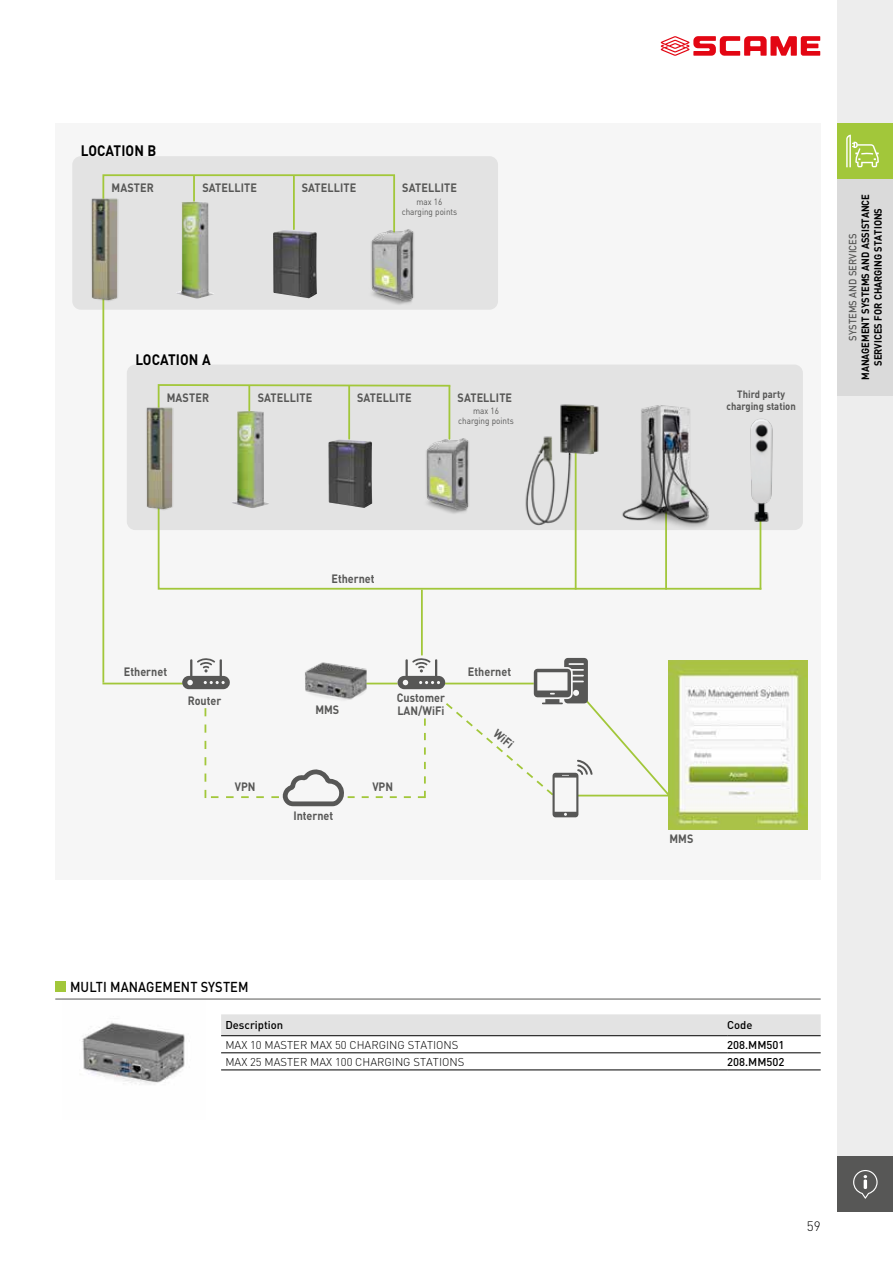
<style>
.page{position:relative;width:893px;height:1263px;background:#fff}
.page>*{position:absolute;margin:0;border:0;box-sizing:border-box;transform-origin:0 0}
.t1{font:700 15px "DIN Pro";letter-spacing:.01em;color:#000;scale:.9 1}
.t2{font:500 14.25px "DIN Pro";letter-spacing:.01em;color:#000;scale:.9 1}
.t3{font:300 13.5px "DIN Pro";color:#000}
.t4{font:700 12px/13.5px "DIN Pro";color:#575756;scale:.9 1}
.t5{font:300 11.25px "DIN Pro";color:#000}
.t6{font:500 11.25px "DIN Pro";color:#000}
.t7{font:700 10.5px/12.6px "DIN Pro";color:#000;text-align:center;scale:.9 1}
.t8{font:700 10.5px/12px "DIN Pro";color:#575756;text-align:center;scale:.9 1}
.t9{font:500 10.5px "DIN Pro";color:#575756;scale:.9 1}
.t10{font:9px/10.5px "DIN Pro";color:#575756;text-align:center;scale:.9 1}
</style>
<div class="page">
<svg style="left:661px;top:36px;width:159px;height:20px"></svg>
<div style="left:838px;top:0;width:55px;height:1212px;background:#ededed"></div>
<div style="left:838px;top:1157px;width:55px;height:55px;background:#575756"></div>
<svg style="left:853px;top:1170px;width:25px;height:29px"></svg>
<div style="left:838px;top:179px;width:55px;height:216px;background:#dadada"></div>
<div style="left:838px;top:123px;width:55px;height:56px;background:#a2c73a"></div>
<svg style="left:846px;top:135px;width:33px;height:32px"></svg>
<img style="left:63px;top:998px;width:142px;height:87px">
<hr style="left:55px;top:999px;width:766px;height:1px;background:#575756">
<div style="left:55px;top:981px;width:11px;height:11px;background:#a2c73a"></div>
<div style="left:221px;top:1014px;width:600px;height:21px;background:#e3e3e3"></div>
<hr style="left:727px;top:1035px;width:94px;height:1px;background:#000">
<hr style="left:727px;top:1052px;width:94px;height:1px;background:#000">
<hr style="left:727px;top:1070px;width:94px;height:1px;background:#000">
<hr style="left:221px;top:1035px;width:506px;height:1px;background:#000">
<hr style="left:221px;top:1052px;width:506px;height:1px;background:#000">
<hr style="left:221px;top:1070px;width:506px;height:1px;background:#000">
<div style="left:55px;top:123px;width:766px;height:757px;background:#f6f6f6"></div>
<div style="left:72px;top:156px;width:426px;height:154px;background:#e3e3e3;border-radius:9px"></div>
<div style="left:127px;top:365px;width:676px;height:165px;background:#e3e3e3;border-radius:9px"></div>
<hr style="left:421px;top:590px;width:2px;height:65px;background:#a2c73a">
<svg style="left:102px;top:174px;width:293px;height:510px"></svg>
<svg style="left:157px;top:383px;width:605px;height:207px"></svg>
<hr style="left:248px;top:386px;width:2px;height:25px;background:#a2c73a">
<hr style="left:348px;top:386px;width:2px;height:53px;background:#a2c73a">
<hr style="left:448px;top:386px;width:2px;height:53px;background:#a2c73a">
<img style="left:123px;top:396px;width:71px;height:123px">
<img style="left:517px;top:399px;width:88px;height:140px">
<img style="left:668px;top:660px;width:139px;height:169px">
<svg style="left:182px;top:658px;width:489px;height:159px"></svg>
<img style="left:612px;top:399px;width:104px;height:131px">
<img style="left:176px;top:201px;width:38px;height:97px">
<img style="left:273px;top:230px;width:44px;height:68px">
<hr style="left:193px;top:176px;width:2px;height:25px;background:#a2c73a">
<hr style="left:293px;top:176px;width:2px;height:53px;background:#a2c73a">
<hr style="left:393px;top:176px;width:2px;height:70px;background:#a2c73a">
<img style="left:72px;top:187px;width:67px;height:122px">
<img style="left:358px;top:226px;width:56px;height:83px">
<img style="left:413px;top:434px;width:69px;height:84px">
<img style="left:292px;top:638px;width:87px;height:83px">
<img style="left:733px;top:409px;width:40px;height:114px">
<p class="t1" style="left:81px;top:141px;width:86px">LOCATION B</p>
<p class="t4" style="left:111px;top:180px;width:49px">MASTER</p>
<p class="t4" style="left:202px;top:180px;width:62px">SATELLITE</p>
<p class="t4" style="left:302px;top:180px;width:62px">SATELLITE</p>
<p class="t4" style="left:402px;top:180px;width:62px">SATELLITE</p>
<p class="t10" style="left:402px;top:196px;width:63px">max 16 charging points</p>
<p class="t1" style="left:135px;top:349px;width:85px">LOCATION A</p>
<p class="t4" style="left:167px;top:390px;width:49px">MASTER</p>
<p class="t4" style="left:258px;top:390px;width:62px">SATELLITE</p>
<p class="t4" style="left:357px;top:390px;width:62px">SATELLITE</p>
<p class="t4" style="left:458px;top:390px;width:62px">SATELLITE</p>
<p class="t8" style="left:726px;top:387px;width:79px">Third party charging station</p>
<p class="t10" style="left:458px;top:405px;width:63px">max 16 charging points</p>
<p class="t7" style="left:858px;top:380px;width:208px;rotate:-90deg">MANAGEMENT SYSTEMS AND ASSISTANCE<br>SERVICES FOR CHARGING STATIONS</p>
<p class="t9" style="left:845px;top:341px;width:121px;rotate:-90deg">SYSTEMS AND SERVICES</p>
<p class="t4" style="left:331px;top:571px;width:50px">Ethernet</p>
<p class="t4" style="left:124px;top:664px;width:50px">Ethernet</p>
<p class="t4" style="left:468px;top:664px;width:50px">Ethernet</p>
<p class="t4" style="left:188px;top:693px;width:39px">Router</p>
<p class="t4" style="left:315px;top:702px;width:28px">MMS</p>
<p class="t4" style="left:397px;top:690px;width:55px">Customer<br>LAN/WiFi</p>
<p class="t4" style="left:235px;top:780px;width:25px">VPN</p>
<p class="t4" style="left:372px;top:780px;width:25px">VPN</p>
<p class="t4" style="left:293px;top:809px;width:46px">Internet</p>
<p class="t4" style="left:500px;top:726px;width:26px;rotate:40deg">WiFi</p>
<p class="t4" style="left:669px;top:831px;width:28px">MMS</p>
<p class="t2" style="left:70px;top:977px;width:200px">MULTI MANAGEMENT SYSTEM</p>
<p class="t6" style="left:225px;top:1018px;width:60px">Description</p>
<p class="t6" style="left:727px;top:1018px;width:27px">Code</p>
<p class="t5" style="left:225px;top:1037px;width:235px">MAX 10 MASTER MAX 50 CHARGING STATIONS</p>
<p class="t6" style="left:727px;top:1037px;width:59px">208.MM501</p>
<p class="t5" style="left:225px;top:1054px;width:240px">MAX 25 MASTER MAX 100 CHARGING STATIONS</p>
<p class="t6" style="left:727px;top:1054px;width:59px">208.MM502</p>
<p class="t3" style="left:807px;top:1217px;width:15px">59</p>
</div>
